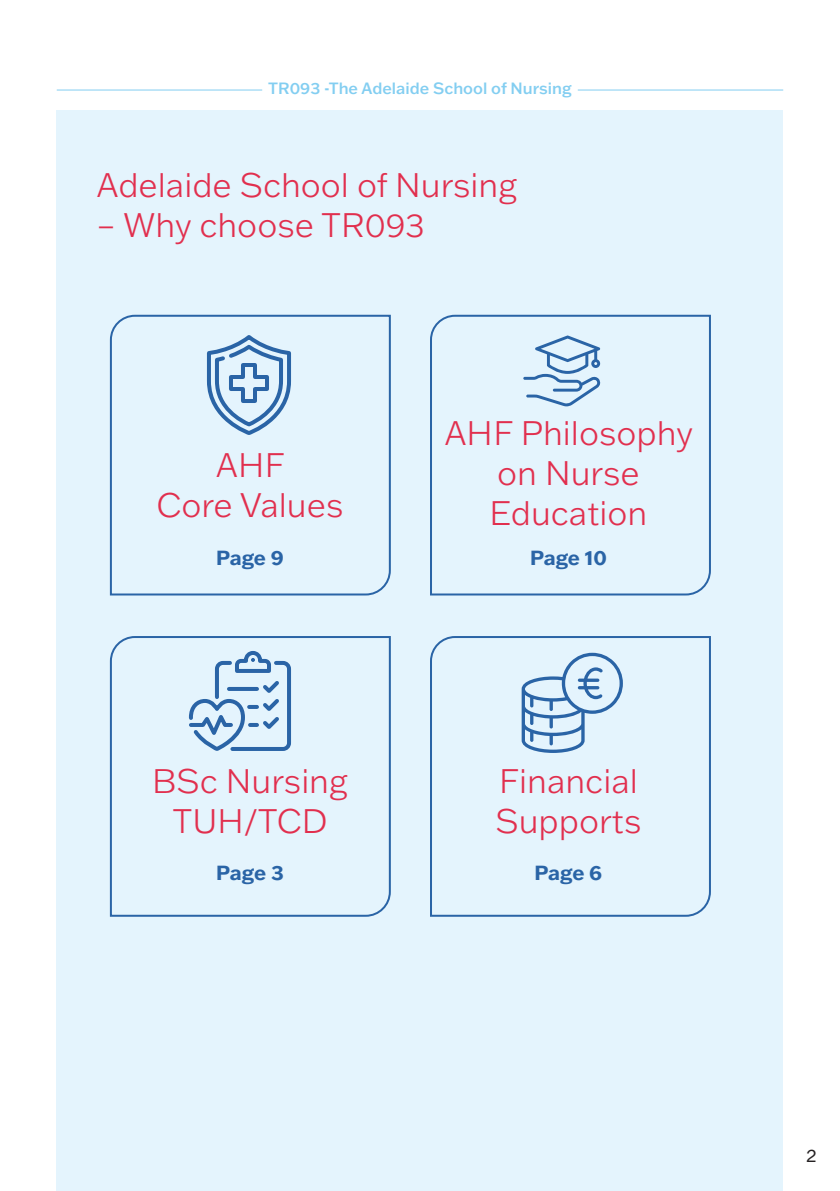
<style>
.page{position:relative;width:840px;height:1191px;background:#fff}
.page>*{position:absolute;margin:0;border:0;box-sizing:border-box;transform-origin:0 0}
.t1{font:300 33.4px/40px "Franklin Gothic ATF";color:#e12f4e;text-align:center}
.t2{font:700 20px "Franklin Gothic ATF";letter-spacing:-.015em;color:#2a64a6}
.t3{font:18px "Franklin Gothic ATF";color:#252122}
.t4{font:500 16px "Franklin Gothic ATF";color:#83cef1}
</style>
<div class="page">
<div style="left:57px;top:111px;width:725px;height:1080px;background:#e4f4fd"></div>
<hr style="left:577px;top:90px;width:205px;height:1px;background:#83cef1">
<hr style="left:57px;top:90px;width:205px;height:1px;background:#83cef1">
<svg style="left:109px;top:636px;width:282px;height:281px"></svg>
<svg style="left:187px;top:649px;width:106px;height:104px"></svg>
<svg style="left:109px;top:314px;width:282px;height:282px"></svg>
<svg style="left:205px;top:332px;width:88px;height:105px"></svg>
<svg style="left:430px;top:314px;width:281px;height:282px"></svg>
<svg style="left:523px;top:335px;width:77px;height:71px"></svg>
<svg style="left:430px;top:636px;width:281px;height:281px"></svg>
<svg style="left:521px;top:653px;width:101px;height:100px"></svg>
<p class="t4" style="left:268px;top:78px;width:305px">TR093 -The Adelaide School of Nursing</p>
<p class="t1" style="left:96px;top:165px;width:422px">Adelaide School of Nursing</p>
<p class="t1" style="left:96px;top:205px;width:329px">– Why choose TR093</p>
<p class="t1" style="left:156px;top:444px;width:188px">AHF<br>Core Values</p>
<p class="t2" style="left:216px;top:545px;width:69px">Page 9</p>
<p class="t1" style="left:152px;top:760px;width:197px">BSc Nursing<br>TUH/TCD</p>
<p class="t2" style="left:216px;top:859px;width:69px">Page 3</p>
<p class="t1" style="left:444px;top:412px;width:250px">AHF Philosophy on Nurse<br>Education</p>
<p class="t2" style="left:530px;top:545px;width:78px">Page 10</p>
<p class="t1" style="left:495px;top:760px;width:147px;text-align:left">Financial<br>Supports</p>
<p class="t2" style="left:534px;top:859px;width:69px">Page 6</p>
<p class="t3" style="left:805px;top:1143px;width:12px">2</p>
</div>
